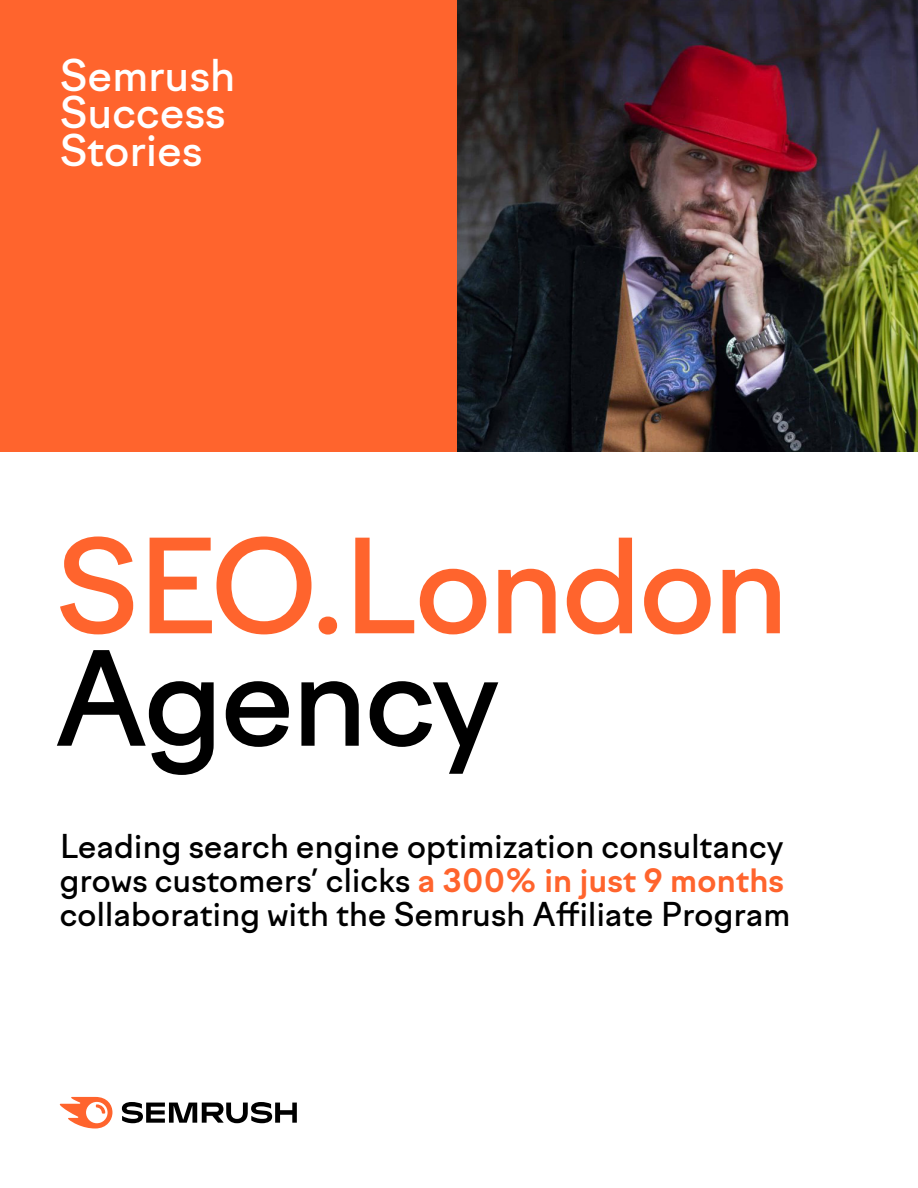
<style>
.page{position:relative;width:918px;height:1188px;background:#fff}
.page>*{position:absolute;margin:0;border:0;box-sizing:border-box;transform-origin:0 0}
.t1{font:500 127.5px "Factor A";letter-spacing:-.02em;color:#ff642d}
.t2{font:500 127.5px "Factor A";letter-spacing:-.02em;color:#000}
.t3{font:500 42px/37.8px "Factor A";letter-spacing:.01em;color:#fff}
.t4{font:500 31.5px/33.8px "Factor A";letter-spacing:.01em;color:#000}
.s1{font-weight:700;color:#ff642d}
</style>
<div class="page">
<svg style="left:122px;top:1102px;width:175px;height:21px"></svg>
<svg style="left:60px;top:1097px;width:52px;height:32px"></svg>
<div style="left:0;top:0;width:918px;height:452px;background:#ff642d"></div>
<img style="left:458px;top:0;width:460px;height:452px">
<h2 class="t3" style="left:60px;top:58px;width:177px">Semrush<br>Success<br>Stories</h2>
<h1 class="t1" style="left:55px;top:513px;width:735px">SEO.London</h1>
<h1 class="t2" style="left:55px;top:626px;width:446px">Agency</h1>
<p class="t4" style="left:60px;top:831px;width:732px">Leading search engine optimization consultancy grows customers’ clicks <span class="s1">a 300% in just 9 months </span>collaborating with the Semrush Affiliate Program</p>
</div>
